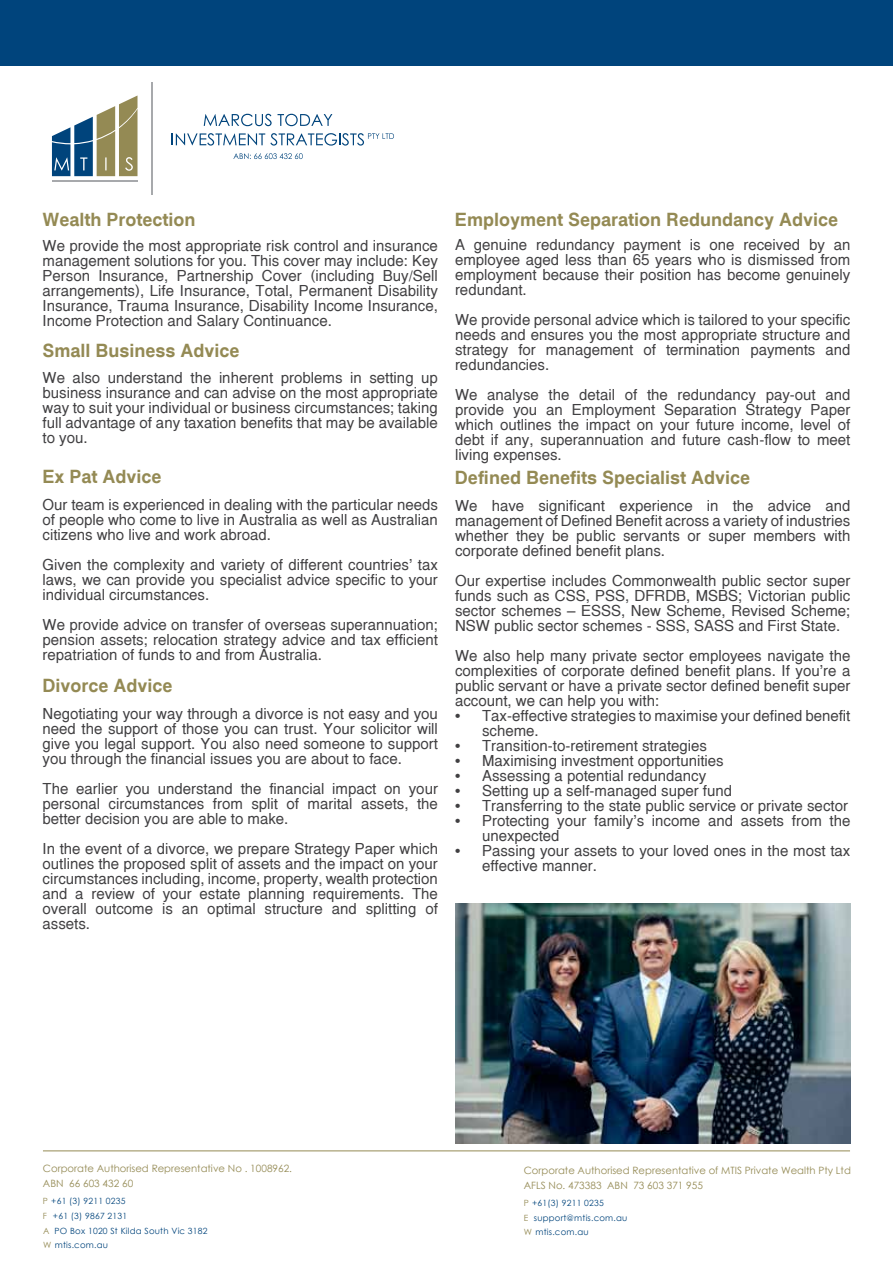
<style>
.page{position:relative;width:893px;height:1263px;background:#fff}
.page>*{position:absolute;margin:0;border:0;box-sizing:border-box;transform-origin:0 0}
.t1{font:700 18px "Helsinki";color:#948a54}
.t2{font:15px/15px "Helsinki";color:#414042;text-align:justify}
.t3{font:10.05px/15px "Century Gothic";color:#948a54}
.t4{font:8.55px/15.1px "Century Gothic";letter-spacing:.025em;color:#00447c}
.s1{color:#948a54}
</style>
<div class="page">
<hr style="left:43px;top:1150px;width:807px;height:1px;background:#948a54">
<div style="left:0;top:0;width:893px;height:65px;background:#00447c"></div>
<svg style="left:204px;top:114px;width:68px;height:12px"></svg>
<svg style="left:278px;top:114px;width:54px;height:12px"></svg>
<svg style="left:172px;top:133px;width:222px;height:13px"></svg>
<svg style="left:233px;top:153px;width:70px;height:6px"></svg>
<hr style="left:151px;top:83px;width:2px;height:112px;background:#a7a9ac">
<hr style="left:52px;top:180px;width:86px;height:2px;background:#a7a9ac">
<svg style="left:52px;top:95px;width:86px;height:81px"></svg>
<img style="left:455px;top:904px;width:395px;height:240px">
<p class="t1" style="left:43px;top:207px;width:155px">Wealth Protection</p>
<p class="t1" style="left:455px;top:207px;width:385px">Employment Separation Redundancy Advice</p>
<p class="t2" style="left:43px;top:238px;width:397px">We provide the most appropriate risk control and insurance management solutions for you. This cover may include: Key Person Insurance, Partnership Cover (including Buy/Sell arrangements), Life Insurance, Total, Permanent Disability Insurance, Trauma Insurance, Disability Income Insurance, Income Protection and Salary Continuance.</p>
<p class="t2" style="left:455px;top:237px;width:397px">A genuine redundancy payment is one received by an employee aged less than 65 years who is dismissed from employment because their position has become genuinely redundant.</p>
<p class="t2" style="left:455px;top:312px;width:397px">We provide personal advice which is tailored to your specific needs and ensures you the most appropriate structure and strategy for management of termination payments and redundancies.</p>
<p class="t2" style="left:455px;top:387px;width:397px">We analyse the detail of the redundancy pay-out and provide you an Employment Separation Strategy Paper which outlines the impact on your future income, level of debt if any, superannuation and future cash-flow to meet living expenses.</p>
<p class="t1" style="left:43px;top:338px;width:199px">Small Business Advice</p>
<p class="t2" style="left:43px;top:370px;width:397px">We also understand the inherent problems in setting up business insurance and can advise on the most appropriate way to suit your individual or business circumstances; taking full advantage of any taxation benefits that may be available to you.</p>
<p class="t1" style="left:43px;top:464px;width:121px">Ex Pat Advice</p>
<p class="t1" style="left:455px;top:465px;width:297px">Defined Benefits Specialist Advice</p>
<p class="t2" style="left:43px;top:497px;width:397px">Our team is experienced in dealing with the particular needs of people who come to live in Australia as well as Australian citizens who live and work abroad.</p>
<p class="t2" style="left:43px;top:557px;width:397px">Given the complexity and variety of different countries’ tax laws, we can provide you specialist advice specific to your individual circumstances.</p>
<p class="t2" style="left:43px;top:617px;width:397px">We provide advice on transfer of overseas superannuation; pension assets; relocation strategy advice and tax efficient repatriation of funds to and from Australia.</p>
<p class="t1" style="left:43px;top:674px;width:132px">Divorce Advice</p>
<p class="t2" style="left:43px;top:705px;width:397px">Negotiating your way through a divorce is not easy and you need the support of those you can trust. Your solicitor will give you legal support. You also need someone to support you through the financial issues you are about to face.</p>
<p class="t2" style="left:43px;top:780px;width:397px">The earlier you understand the financial impact on your personal circumstances from split of marital assets, the better decision you are able to make.</p>
<p class="t2" style="left:43px;top:840px;width:397px">In the event of a divorce, we prepare Strategy Paper which outlines the proposed split of assets and the impact on your circumstances including, income, property, wealth protection and a review of your estate planning requirements. The overall outcome is an optimal structure and splitting of assets.</p>
<p class="t2" style="left:455px;top:497px;width:397px">We have significant experience in the advice and management of Defined Benefit across a variety of industries whether they be public servants or super members with corporate defined benefit plans.</p>
<p class="t2" style="left:455px;top:572px;width:397px">Our expertise includes Commonwealth public sector super funds such as CSS, PSS, DFRDB, MSBS; Victorian public sector schemes – ESSS, New Scheme, Revised Scheme; NSW public sector schemes - SSS, SASS and First State.</p>
<p class="t2" style="left:455px;top:647px;width:397px">We also help many private sector employees navigate the complexities of corporate defined benefit plans. If you’re a public servant or have a private sector defined benefit super account, we can help you with:</p>
<p class="t2" style="left:482px;top:707px;width:370px;text-indent:-27px">• Tax-effective strategies to maximise your defined benefit scheme.</p>
<p class="t2" style="left:455px;top:737px;width:254px">• Transition-to-retirement strategies</p>
<p class="t2" style="left:455px;top:752px;width:270px">• Maximising investment opportunities</p>
<p class="t2" style="left:455px;top:767px;width:253px">• Assessing a potential redundancy</p>
<p class="t2" style="left:455px;top:782px;width:279px">• Setting up a self-managed super fund</p>
<p class="t2" style="left:455px;top:797px;width:394px">• Transferring to the state public service or private sector</p>
<p class="t2" style="left:482px;top:812px;width:370px;text-indent:-27px">• Protecting your family’s income and assets from the unexpected</p>
<p class="t2" style="left:482px;top:842px;width:370px;text-indent:-27px">• Passing your assets to your loved ones in the most tax effective manner.</p>
<p class="t3" style="left:43px;top:1161px;width:251px">Corporate Authorised Representative No . 1008962.<br>ABN 66 603 432 60</p>
<p class="t3" style="left:524px;top:1163px;width:329px">Corporate Authorised Representative of MTIS Private Wealth Pty Ltd<br>AFLS No. 473383 ABN 73 603 371 955</p>
<p class="t4" style="left:43px;top:1193px;width:86px"><span class="s1">P</span> +61 (3) 9211 0235<br><span class="s1">F</span> +61 (3) 9867 2131</p>
<p class="t4" style="left:524px;top:1195px;width:105px"><span class="s1">P</span> +61(3) 9211 0235<br><span class="s1">E</span> support@mtis.com.au</p>
<p class="t4" style="left:43px;top:1223px;width:166px"><span class="s1">A</span> PO Box 1020 St Kilda South Vic 3182</p>
<p class="t4" style="left:524px;top:1224px;width:66px"><span class="s1">W</span> mtis.com.au</p>
<p class="t4" style="left:43px;top:1237px;width:66px"><span class="s1">W</span> mtis.com.au</p>
</div>
